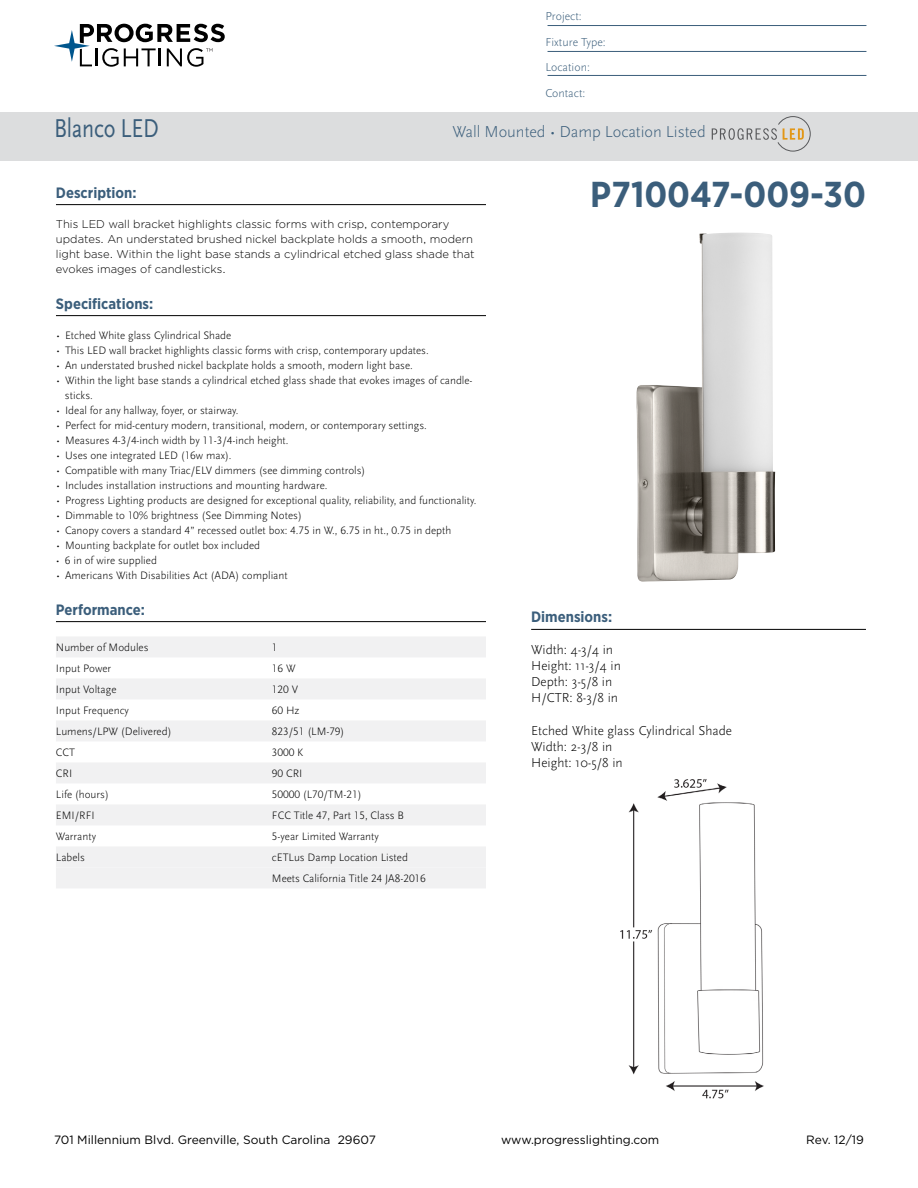
<style>
.page{position:relative;width:918px;height:1188px;background:#fff}
.page>*{position:absolute;margin:0;border:0;box-sizing:border-box;transform-origin:0 0}
.t1{font:700 36px "Gotham Narrow";color:#3b5e7b}
.t2{font:27px "Scala Sans Pro";letter-spacing:-.01em;color:#3b5e7b;scale:.82 1}
.t3{font:300 16.5px "Scala Sans Pro";color:#3b5e7b}
.t4{font:700 15px "Gotham Narrow";color:#3b5e7b}
.t5{font:300 13.5px/16.2px "Scala Sans Pro";color:#000}
.t6{font:12px "Gotham";color:#000}
.t7{font:300 12px/25.5px "Scala Sans Pro";color:#3b5e7b}
.t8{font:300 11.25px/15px "Scala Sans Pro";color:#000}
.t9{font:300 11.25px/15px "Gotham";color:#000}
</style>
<div class="page">
<svg style="left:54px;top:24px;width:171px;height:43px"></svg>
<img style="left:636px;top:233px;width:139px;height:349px">
<hr style="left:56px;top:204px;width:430px;height:1px;background:#000">
<hr style="left:56px;top:315px;width:430px;height:1px;background:#000">
<hr style="left:56px;top:621px;width:430px;height:1px;background:#000">
<div style="left:56px;top:636px;width:430px;height:21px;background:#f1f1f2"></div>
<div style="left:56px;top:678px;width:430px;height:21px;background:#f1f1f2"></div>
<div style="left:56px;top:720px;width:430px;height:21px;background:#f1f1f2"></div>
<div style="left:56px;top:762px;width:430px;height:21px;background:#f1f1f2"></div>
<div style="left:56px;top:804px;width:430px;height:21px;background:#f1f1f2"></div>
<div style="left:56px;top:846px;width:430px;height:21px;background:#f1f1f2"></div>
<div style="left:56px;top:867px;width:430px;height:21px;background:#f1f1f2"></div>
<hr style="left:531px;top:629px;width:335px;height:1px;background:#000">
<div style="left:0;top:112px;width:918px;height:48px;background:#dcddde"></div>
<svg style="left:712px;top:116px;width:98px;height:35px"></svg>
<hr style="left:548px;top:25px;width:318px;height:1px;background:#3b5e7b">
<hr style="left:548px;top:51px;width:318px;height:1px;background:#3b5e7b">
<hr style="left:548px;top:75px;width:318px;height:1px;background:#3b5e7b">
<img style="left:620px;top:779px;width:144px;height:320px">
<p class="t7" style="left:545px;top:4px;width:62px">Project:<br>Fixture Type:<br>Location:<br>Contact:</p>
<h2 class="t2" style="left:54px;top:112px;width:129px">Blanco LED</h2>
<h3 class="t3" style="left:453px;top:122px;width:255px">Wall Mounted • Damp Location Listed</h3>
<h3 class="t4" style="left:56px;top:183px;width:82px">Description:</h3>
<p class="t9" style="left:56px;top:216px;width:420px">This LED wall bracket highlights classic forms with crisp, contemporary updates. An understated brushed nickel backplate holds a smooth, modern light base. Within the light base stands a cylindrical etched glass shade that evokes images of candlesticks.</p>
<h3 class="t4" style="left:56px;top:294px;width:99px">Specifications:</h3>
<p class="t8" style="left:56px;top:328px;width:177px">• Etched White glass Cylindrical Shade</p>
<p class="t8" style="left:56px;top:343px;width:374px">• This LED wall bracket highlights classic forms with crisp, contemporary updates.</p>
<p class="t8" style="left:56px;top:358px;width:358px">• An understated brushed nickel backplate holds a smooth, modern light base.</p>
<p class="t8" style="left:65px;top:373px;width:409px;text-indent:-9px">• Within the light base stands a cylindrical etched glass shade that evokes images of candle&shy;sticks.</p>
<p class="t8" style="left:56px;top:403px;width:184px">• Ideal for any hallway, foyer, or stairway.</p>
<p class="t8" style="left:56px;top:418px;width:372px">• Perfect for mid-century modern, transitional, modern, or contemporary settings.</p>
<p class="t8" style="left:56px;top:433px;width:234px">• Measures 4-3/4-inch width by 11-3/4-inch height.</p>
<p class="t8" style="left:56px;top:448px;width:177px">• Uses one integrated LED (16w max).</p>
<p class="t8" style="left:56px;top:463px;width:311px">• Compatible with many Triac/ELV dimmers (see dimming controls)</p>
<p class="t8" style="left:56px;top:478px;width:273px">• Includes installation instructions and mounting hardware.</p>
<p class="t8" style="left:56px;top:493px;width:422px">• Progress Lighting products are designed for exceptional quality, reliability, and functionality.</p>
<p class="t8" style="left:56px;top:508px;width:247px">• Dimmable to 10% brightness (See Dimming Notes)</p>
<p class="t8" style="left:56px;top:523px;width:397px">• Canopy covers a standard 4” recessed outlet box: 4.75 in W., 6.75 in ht., 0.75 in depth</p>
<p class="t8" style="left:56px;top:538px;width:206px">• Mounting backplate for outlet box included</p>
<p class="t8" style="left:56px;top:553px;width:102px">• 6 in of wire supplied</p>
<p class="t8" style="left:56px;top:568px;width:233px">• Americans With Disabilities Act (ADA) compliant</p>
<h3 class="t4" style="left:56px;top:600px;width:90px">Performance:</h3>
<p class="t8" style="left:56px;top:640px;width:94px">Number of Modules</p>
<p class="t8" style="left:272px;top:640px;width:7px">1</p>
<p class="t8" style="left:56px;top:661px;width:57px">Input Power</p>
<p class="t8" style="left:272px;top:661px;width:25px">16 W</p>
<p class="t8" style="left:56px;top:682px;width:62px">Input Voltage</p>
<p class="t8" style="left:272px;top:682px;width:28px">120 V</p>
<p class="t8" style="left:56px;top:703px;width:74px">Input Frequency</p>
<p class="t8" style="left:272px;top:703px;width:29px">60 Hz</p>
<p class="t8" style="left:56px;top:724px;width:117px">Lumens/LPW (Delivered)</p>
<p class="t8" style="left:272px;top:724px;width:74px">823/51 (LM-79)</p>
<p class="t8" style="left:56px;top:745px;width:21px">CCT</p>
<p class="t8" style="left:272px;top:745px;width:33px">3000 K</p>
<p class="t8" style="left:56px;top:766px;width:18px">CRI</p>
<p class="t8" style="left:272px;top:766px;width:32px">90 CRI</p>
<p class="t8" style="left:56px;top:787px;width:54px">Life (hours)</p>
<p class="t8" style="left:272px;top:787px;width:91px">50000 (L70/TM-21)</p>
<p class="t8" style="left:56px;top:808px;width:40px">EMI/RFI</p>
<p class="t8" style="left:272px;top:808px;width:134px">FCC Title 47, Part 15, Class B</p>
<p class="t8" style="left:56px;top:829px;width:42px">Warranty</p>
<p class="t8" style="left:272px;top:829px;width:109px">5-year Limited Warranty</p>
<p class="t8" style="left:56px;top:850px;width:30px">Labels</p>
<p class="t8" style="left:272px;top:847px;width:155px;line-height:21px">cETLus Damp Location Listed<br>Meets California Title 24 JA8-2016</p>
<h1 class="t1" style="left:590px;top:171px;width:277px">P710047-009-30</h1>
<h3 class="t4" style="left:531px;top:608px;width:83px">Dimensions:</h3>
<p class="t5" style="left:531px;top:641px;width:91px">Width: 4-3/4 in<br>Height: 11-3/4 in<br>Depth: 3-5/8 in<br>H/CTR: 8-3/8 in</p>
<p class="t5" style="left:531px;top:722px;width:202px">Etched White glass Cylindrical Shade<br>Width: 2-3/8 in<br>Height: 10-5/8 in</p>
<p class="t6" style="left:54px;top:1132px;width:323px">701 Millennium Blvd. Greenville, South Carolina 29607</p>
<p class="t6" style="left:501px;top:1132px;width:160px">www.progresslighting.com</p>
<p class="t6" style="left:806px;top:1132px;width:59px">Rev. 12/19</p>
</div>
